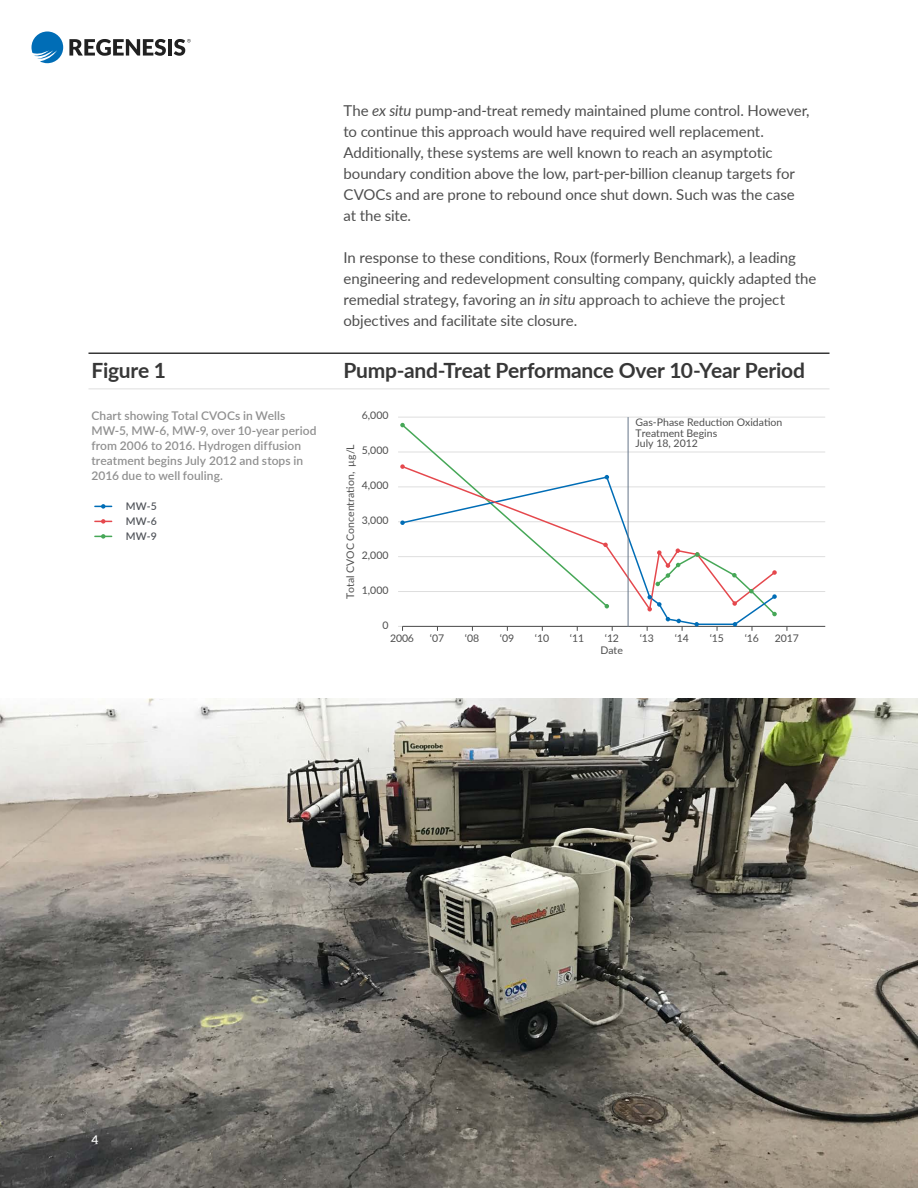
<style>
.page{position:relative;width:918px;height:1188px;background:#fff}
.page>*{position:absolute;margin:0;border:0;box-sizing:border-box;transform-origin:0 0}
.t1{font:700 21px "Lato";letter-spacing:-.01em;color:#373737}
.t2{font:15px/21px "Lato";letter-spacing:-.005em;color:#4e4e4e}
.t3{font:600 12px/15px "Lato";letter-spacing:.005em;color:#909090}
.t4{font:600 12px "Lato";color:#fff}
.t5{font:10.5px/10.5px "Lato";color:#4e4e4e}
.t6{font:600 10.5px/15px "Lato";color:#52555b;text-align:justify}
.s1{font-style:italic}
</style>
<div class="page">
<img style="left:0;top:699px;width:918px;height:489px">
<div style="left:77px;top:1120px;width:36px;height:38px;background:#000;opacity:.55"></div>
<hr style="left:88px;top:352px;width:742px;height:2px;background:#373737">
<hr style="left:88px;top:388px;width:742px;height:1px;background:#dedede">
<hr style="left:398px;top:417px;width:427px;height:1px;background:#dedede">
<hr style="left:398px;top:452px;width:427px;height:1px;background:#dedede">
<hr style="left:398px;top:487px;width:427px;height:1px;background:#dedede">
<hr style="left:398px;top:521px;width:427px;height:1px;background:#dedede">
<hr style="left:398px;top:556px;width:427px;height:1px;background:#dedede">
<hr style="left:398px;top:591px;width:427px;height:1px;background:#dedede">
<hr style="left:398px;top:626px;width:427px;height:1px;background:#dedede">
<hr style="left:403px;top:626px;width:422px;height:1px;background:#4e4e4e">
<svg style="left:402px;top:613px;width:245px;height:13px"></svg>
<svg style="left:605px;top:465px;width:172px;height:148px"></svg>
<hr style="left:628px;top:417px;width:1px;height:210px;background:#657588">
<svg style="left:647px;top:548px;width:130px;height:83px"></svg>
<svg style="left:400px;top:423px;width:209px;height:185px"></svg>
<svg style="left:94px;top:504px;width:18px;height:5px"></svg>
<svg style="left:94px;top:519px;width:18px;height:5px"></svg>
<svg style="left:94px;top:534px;width:18px;height:5px"></svg>
<svg style="left:32px;top:32px;width:31px;height:31px"></svg>
<svg style="left:69px;top:39px;width:97px;height:17px"></svg>
<hr style="left:168px;top:39px;width:4px;height:17px;background:#212121">
<svg style="left:174px;top:39px;width:17px;height:17px"></svg>
<p class="t2" style="left:344px;top:99px;width:468px">The <span class="s1">ex situ</span> pump-and-treat remedy maintained plume control. However, to continue this approach would have required well replacement.<br>Additionally, these systems are well known to reach an asymptotic boundary condition above the low, part-per-billion cleanup targets for CVOCs and are prone to rebound once shut down. Such was the case at the site.</p>
<p class="t2" style="left:344px;top:246px;width:475px">In response to these conditions, Roux (formerly Benchmark), a leading engineering and redevelopment consulting company, quickly adapted the remedial strategy, favoring an <span class="s1">in situ</span> approach to achieve the project objectives and facilitate site closure.</p>
<h1 class="t1" style="left:92px;top:355px;width:76px">Figure 1</h1>
<h1 class="t1" style="left:344px;top:355px;width:463px">Pump-and-Treat Performance Over 10-Year Period</h1>
<p class="t3" style="left:92px;top:408px;width:227px">Chart showing Total CVOCs in Wells MW-5, MW-6, MW-9, over 10-year period from 2006 to 2016. Hydrogen diffusion treatment begins July 2012 and stops in 2016 due to well fouling.</p>
<p class="t5" style="left:362px;top:409px;width:28px">6,000</p>
<p class="t5" style="left:636px;top:417px;width:148px">Gas-Phase Reduction Oxidation<br>Treatment Begins<br>July 18, 2012</p>
<p class="t5" style="left:345px;top:599px;width:157px;rotate:-90deg">Total CVOC Concentration, µg/L</p>
<p class="t5" style="left:362px;top:444px;width:28px">5,000</p>
<p class="t5" style="left:362px;top:479px;width:28px">4,000</p>
<p class="t6" style="left:126px;top:499px;width:32px">MW-5<br>MW-6<br>MW-9</p>
<p class="t5" style="left:362px;top:514px;width:28px">3,000</p>
<p class="t5" style="left:362px;top:549px;width:28px">2,000</p>
<p class="t5" style="left:362px;top:584px;width:28px">1,000</p>
<p class="t5" style="left:382px;top:619px;width:8px">0</p>
<p class="t5" style="left:390px;top:633px;width:26px">2006</p>
<p class="t5" style="left:430px;top:633px;width:16px">‘07</p>
<p class="t5" style="left:465px;top:633px;width:16px">‘08</p>
<p class="t5" style="left:500px;top:633px;width:16px">‘09</p>
<p class="t5" style="left:535px;top:633px;width:16px">‘10</p>
<p class="t5" style="left:570px;top:633px;width:16px">‘11</p>
<p class="t5" style="left:605px;top:633px;width:16px">‘12</p>
<p class="t5" style="left:640px;top:633px;width:16px">‘13</p>
<p class="t5" style="left:675px;top:633px;width:16px">‘14</p>
<p class="t5" style="left:710px;top:633px;width:16px">‘15</p>
<p class="t5" style="left:745px;top:633px;width:16px">‘16</p>
<p class="t5" style="left:775px;top:633px;width:26px">2017</p>
<p class="t4" style="left:92px;top:1131px;width:8px">4</p>
<p class="t5" style="left:600px;top:644px;width:24px">Date</p>
</div>
